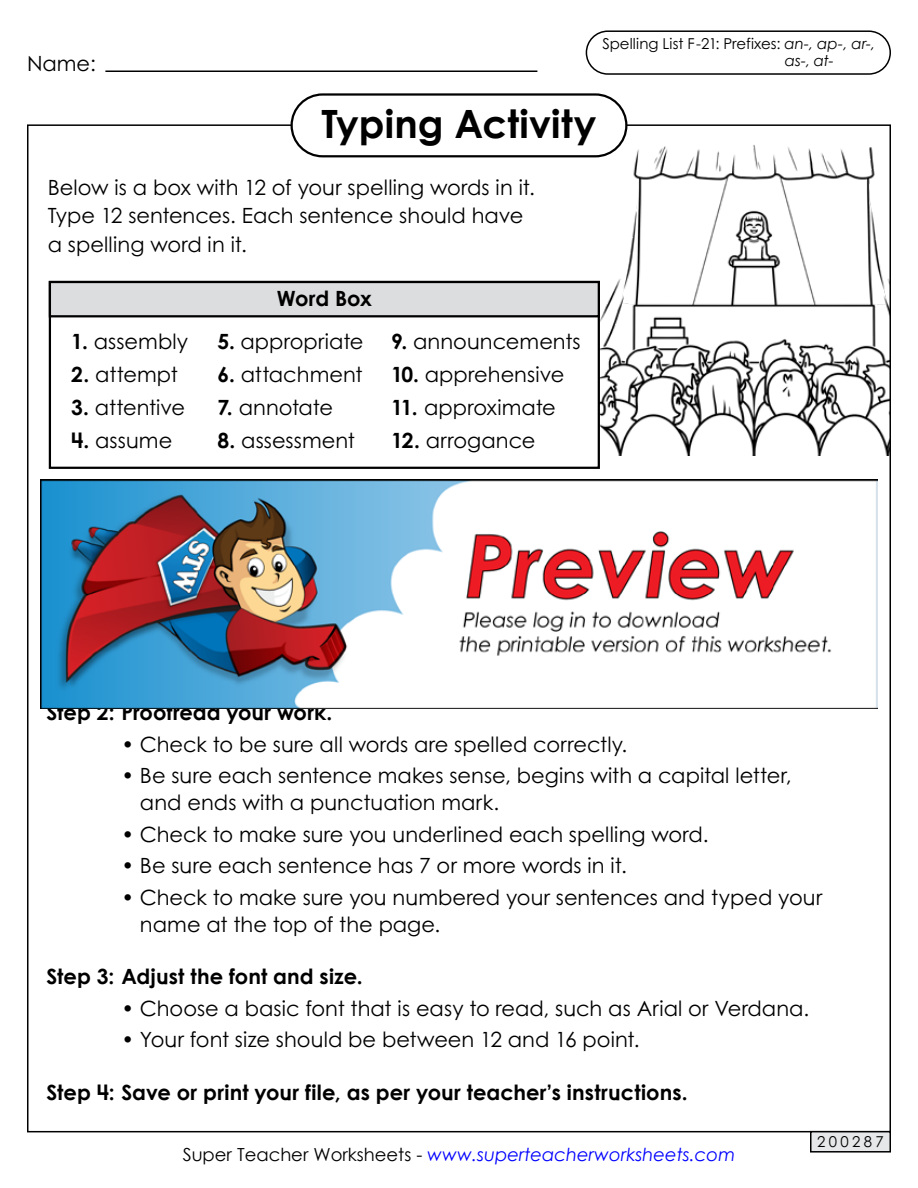
<style>
.page{position:relative;width:918px;height:1188px;background:#fff}
.page>*{position:absolute;margin:0;border:0;box-sizing:border-box;transform-origin:0 0}
.t1{font:700 39px "Century STW4";letter-spacing:.005em;color:#000}
.t2{font:21px/28.5px "Century STW4";color:#000}
.t3{font:700 21px "Century STW4";letter-spacing:.005em;color:#000}
.t4{font:italic 18px "Century Gothic 2";color:#00f}
.t5{font:15px/16.5px "Century STW4";letter-spacing:.005em;color:#000}
.s1{font-style:italic}
.s2{font-weight:700}
.s3{font-style:normal;color:#000}
</style>
<div class="page">
<img style="left:600px;top:144px;width:288px;height:311px">
<div style="left:811px;top:1132px;width:79px;height:20px;background:#e6e7e8"></div>
<div style="left:810px;top:1131px;width:81px;height:22px;border:2px solid #000"></div>
<hr style="left:105px;top:70px;width:432px;height:2px;background:#000">
<div style="left:292px;top:94px;width:334px;height:62px;background:#fff;border-radius:31px"></div>
<div style="left:291px;top:93px;width:336px;height:64px;border:2px solid #000;border-radius:31px"></div>
<div style="left:49px;top:281px;width:551px;height:188px;border:2px solid #000"></div>
<div style="left:50px;top:282px;width:549px;height:34px;background:#dcddde"></div>
<div style="left:49px;top:281px;width:551px;height:36px;border:2px solid #000"></div>
<div style="left:586px;top:30px;width:305px;height:45px;border:2px solid #000;border-radius:21px"></div>
<img style="left:41px;top:480px;width:836px;height:228px">
<p class="t2" style="left:27px;top:49px;width:71px">Name:</p>
<p class="t5" style="left:785px;top:36px;width:92px;text-indent:-182px">Spelling List F-21: Prefixes: <span class="s1">an-, ap-, ar-, as-, at-</span></p>
<h1 class="t1" style="left:321px;top:95px;width:277px">Typing Activity</h1>
<p class="t2" style="left:48px;top:172px;width:489px">Below is a box with 12 of your spelling words in it.<br>Type 12 sentences. Each sentence should have a spelling word in it.</p>
<p class="t2" style="left:71px;top:327px;width:118px"><span class="s2">1.</span> assembly</p>
<p class="t2" style="left:71px;top:360px;width:108px"><span class="s2">2.</span> attempt</p>
<p class="t2" style="left:71px;top:393px;width:115px"><span class="s2">3.</span> attentive</p>
<p class="t2" style="left:71px;top:426px;width:103px"><span class="s2">4.</span> assume</p>
<p class="t3" style="left:277px;top:282px;width:97px">Word Box</p>
<p class="t2" style="left:217px;top:327px;width:148px"><span class="s2">5.</span> appropriate</p>
<p class="t2" style="left:217px;top:360px;width:147px"><span class="s2">6.</span> attachment</p>
<p class="t2" style="left:217px;top:393px;width:117px"><span class="s2">7.</span> annotate</p>
<p class="t2" style="left:217px;top:426px;width:139px"><span class="s2">8.</span> assessment</p>
<p class="t2" style="left:391px;top:327px;width:191px"><span class="s2">9.</span> announcements</p>
<p class="t2" style="left:391px;top:360px;width:175px"><span class="s2">10.</span> apprehensive</p>
<p class="t2" style="left:391px;top:393px;width:166px"><span class="s2">11.</span> approximate</p>
<p class="t2" style="left:391px;top:426px;width:146px"><span class="s2">12.</span> arrogance</p>
<p class="t3" style="left:46px;top:697px;width:288px">Step 2: Proofread your work.</p>
<p class="t2" style="left:121px;top:730px;width:507px">• Check to be sure all words are spelled correctly.</p>
<p class="t2" style="left:140px;top:762px;width:653px;line-height:27px;text-indent:-19px">• Be sure each sentence makes sense, begins with a capital letter, and ends with a punctuation mark.</p>
<p class="t2" style="left:121px;top:820px;width:589px">• Check to make sure you underlined each spelling word.</p>
<p class="t2" style="left:121px;top:851px;width:507px">• Be sure each sentence has 7 or more words in it.</p>
<p class="t2" style="left:140px;top:883px;width:684px;line-height:27px;text-indent:-19px">• Check to make sure you numbered your sentences and typed your name at the top of the page.</p>
<p class="t3" style="left:46px;top:961px;width:318px">Step 3: Adjust the font and size.</p>
<p class="t2" style="left:121px;top:994px;width:689px">• Choose a basic font that is easy to read, such as Arial or Verdana.</p>
<p class="t2" style="left:121px;top:1025px;width:520px">• Your font size should be between 12 and 16 point.</p>
<p class="t3" style="left:46px;top:1076px;width:643px">Step 4: Save or print your file, as per your teacher’s instructions.</p>
<p class="t4" style="left:183px;top:1142px;width:554px"><span class="s3">Super Teacher Worksheets -</span> www.superteacherworksheets.com</p>
<p class="t5" style="left:817px;top:1133px;width:68px">200287</p>
</div>
